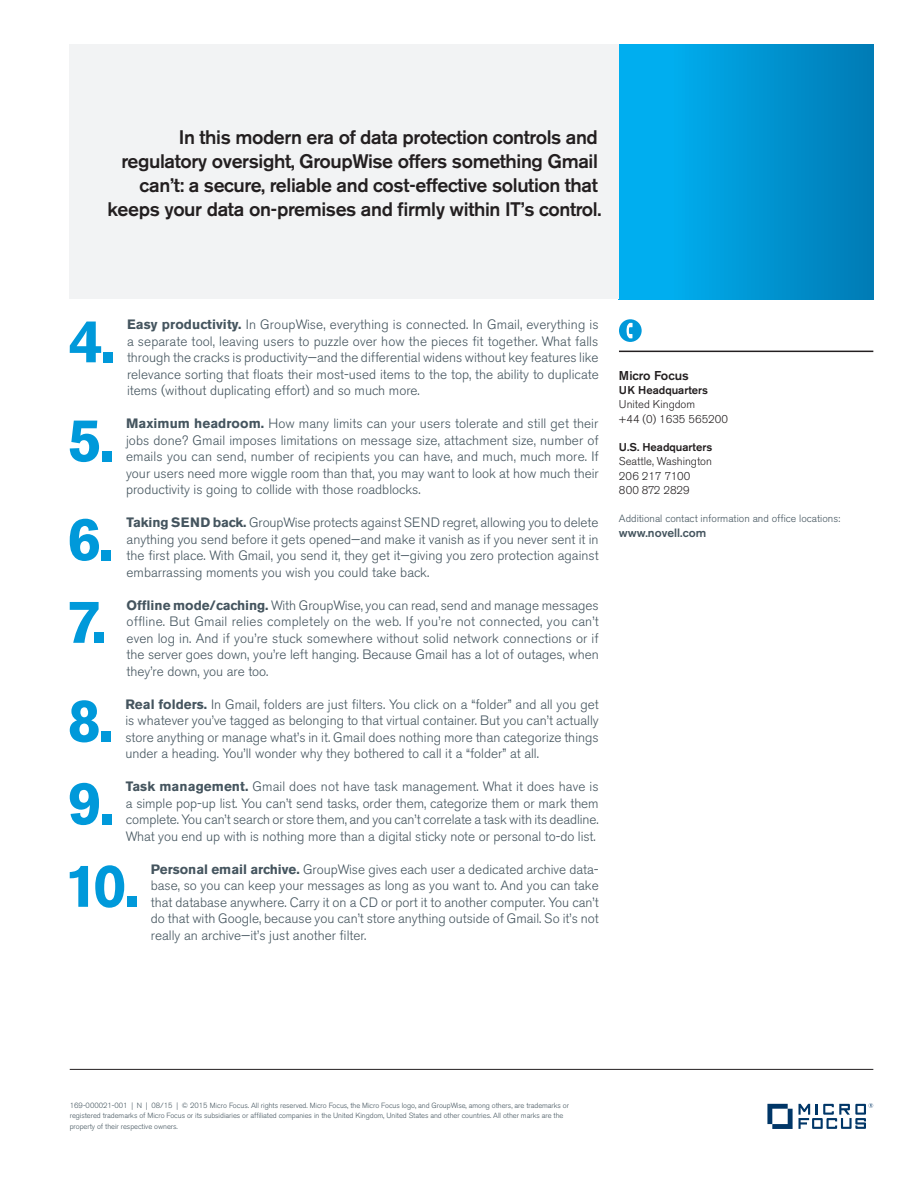
<style>
.page{position:relative;width:918px;height:1188px;background:#fff}
.page>*{position:absolute;margin:0;border:0;box-sizing:border-box;transform-origin:0 0}
.body_9_11{font:700 60.3px "Akzidenz Grotesk BE";color:#0099da}
.pull_quote_13_16_ali{font:500 19.5px/24px "Akzidenz Grotesk BE";letter-spacing:-.02em;color:#231f20;text-align:right}
.body_9_11-2{font:300 13.5px/16.5px "Akzidenz Grotesk BE";color:#45555f;text-align:justify}
.caption_7_9_5_bold{font:500 12.75px "Akzidenz Grotesk BE";color:#231f20}
.caption_7_9_5{font:500 12px "Akzidenz Grotesk BE";color:#45555f}
.caption_7_9_5-2{font:300 11.25px "Akzidenz Grotesk BE";color:#231f20}
.caption_7_9_5-3{font:500 11.25px "Akzidenz Grotesk BE";color:#231f20}
.caption_7_9_5-4{font:300 10.5px "Akzidenz Grotesk BE";color:#45555f}
.mousetype-legal_5_7{font:300 7.5px/10.5px "Akzidenz Grotesk BE";letter-spacing:-.005em;color:#45555f}
.s1{font-weight:700}
</style>
<div class="page">
<hr style="left:619px;top:351px;width:254px;height:1px;background:#231f20">
<div style="left:619px;top:319px;width:23px;height:23px;background:#0099da;border-radius:50%"></div>
<svg style="left:627px;top:323px;width:6px;height:15px"></svg>
<hr style="left:70px;top:1069px;width:803px;height:1px;background:#231f20">
<svg style="left:767px;top:1104px;width:26px;height:25px"></svg>
<svg style="left:799px;top:1103px;width:74px;height:26px"></svg>
<div style="left:619px;top:45px;width:254px;height:254px;background:linear-gradient(to right,#00b6f8,#007cb6)"></div>
<div style="left:70px;top:45px;width:549px;height:254px;background:#f2f3f4"></div>
<p class="pull_quote_13_16_ali" style="left:107px;top:125px;width:496px">In this modern era of data protection controls and regulatory oversight, GroupWise offers something Gmail can’t: a secure, reliable and cost-effective solution that keeps your data on-premises and firmly within IT’s control.</p>
<p class="body_9_11" style="left:69px;top:306px;width:48px">4.</p>
<p class="body_9_11-2" style="left:127px;top:317px;width:473px"><span class="s1">Easy productivity.</span> In GroupWise, everything is connected. In Gmail, everything is a separate tool, leaving users to puzzle over how the pieces fit together. What falls through the cracks is productivity—and the differential widens without key features like relevance sorting that floats their most-used items to the top, the ability to duplicate items (without duplicating effort) and so much more.</p>
<p class="body_9_11" style="left:68px;top:405px;width:48px">5.</p>
<p class="body_9_11-2" style="left:126px;top:416px;width:474px"><span class="s1">Maximum headroom.</span> How many limits can your users tolerate and still get their jobs done? Gmail imposes limitations on message size, attachment size, number of emails you can send, number of recipients you can have, and much, much more. If your users need more wiggle room than that, you may want to look at how much their productivity is going to collide with those roadblocks.</p>
<p class="body_9_11" style="left:67px;top:504px;width:48px">6.</p>
<p class="body_9_11-2" style="left:127px;top:515px;width:474px"><span class="s1">Taking SEND back.</span> GroupWise protects against SEND regret, allowing you to delete anything you send before it gets opened—and make it vanish as if you never sent it in the first place. With Gmail, you send it, they get it—giving you zero protection against embarrassing moments you wish you could take back.</p>
<p class="body_9_11" style="left:68px;top:587px;width:41px">7.</p>
<p class="body_9_11-2" style="left:127px;top:597px;width:474px"><span class="s1">Offline mode/caching.</span> With GroupWise, you can read, send and manage messages offline. But Gmail relies completely on the web. If you’re not connected, you can’t even log in. And if you’re stuck somewhere without solid network connections or if the server goes down, you’re left hanging. Because Gmail has a lot of outages, when they’re down, you are too.</p>
<p class="body_9_11" style="left:67px;top:686px;width:48px">8.</p>
<p class="body_9_11-2" style="left:125px;top:696px;width:475px"><span class="s1">Real folders.</span> In Gmail, folders are just filters. You click on a “folder” and all you get is whatever you’ve tagged as belonging to that virtual container. But you can’t actually store anything or manage what’s in it. Gmail does nothing more than categorize things under a heading. You’ll wonder why they bothered to call it a “folder” at all.</p>
<p class="body_9_11" style="left:68px;top:768px;width:48px">9.</p>
<p class="body_9_11-2" style="left:126px;top:779px;width:474px"><span class="s1">Task management.</span> Gmail does not have task management. What it does have is a simple pop-up list. You can’t send tasks, order them, categorize them or mark them complete. You can’t search or store them, and you can’t correlate a task with its deadline.<br>What you end up with is nothing more than a digital sticky note or personal to-do list.</p>
<p class="body_9_11" style="left:64px;top:851px;width:76px">10.</p>
<p class="body_9_11-2" style="left:151px;top:861px;width:449px"><span class="s1">Personal email archive.</span> GroupWise gives each user a dedicated archive data&shy;base, so you can keep your messages as long as you want to. And you can take that database anywhere. Carry it on a CD or port it to another computer. You can’t do that with Google, because you can’t store anything outside of Gmail. So it’s not really an archive—it’s just another filter.</p>
<p class="caption_7_9_5_bold" style="left:619px;top:368px;width:71px">Micro Focus</p>
<p class="caption_7_9_5-3" style="left:619px;top:383px;width:91px">UK Headquarters</p>
<p class="caption_7_9_5-2" style="left:619px;top:398px;width:78px">United Kingdom</p>
<p class="caption_7_9_5-2" style="left:619px;top:412px;width:110px">+44 (0) 1635 565200</p>
<p class="caption_7_9_5-3" style="left:619px;top:440px;width:95px">U.S. Headquarters</p>
<p class="caption_7_9_5-2" style="left:619px;top:455px;width:95px">Seattle, Washington</p>
<p class="caption_7_9_5-2" style="left:619px;top:469px;width:73px">206 217 7100</p>
<p class="caption_7_9_5-2" style="left:619px;top:484px;width:72px">800 872 2829</p>
<p class="caption_7_9_5-4" style="left:619px;top:513px;width:223px">Additional contact information and office locations:</p>
<p class="caption_7_9_5" style="left:619px;top:525px;width:89px">www.novell.com</p>
<p class="mousetype-legal_5_7" style="left:70px;top:1100px;width:501px">169-000021-001 | N | 08/15 | © 2015 Micro Focus. All rights reserved. Micro Focus, the Micro Focus logo, and GroupWise, among others, are trademarks or registered trademarks of Micro Focus or its subsidiaries or affiliated companies in the United Kingdom, United States and other countries. All other marks are the property of their respective owners.</p>
</div>
